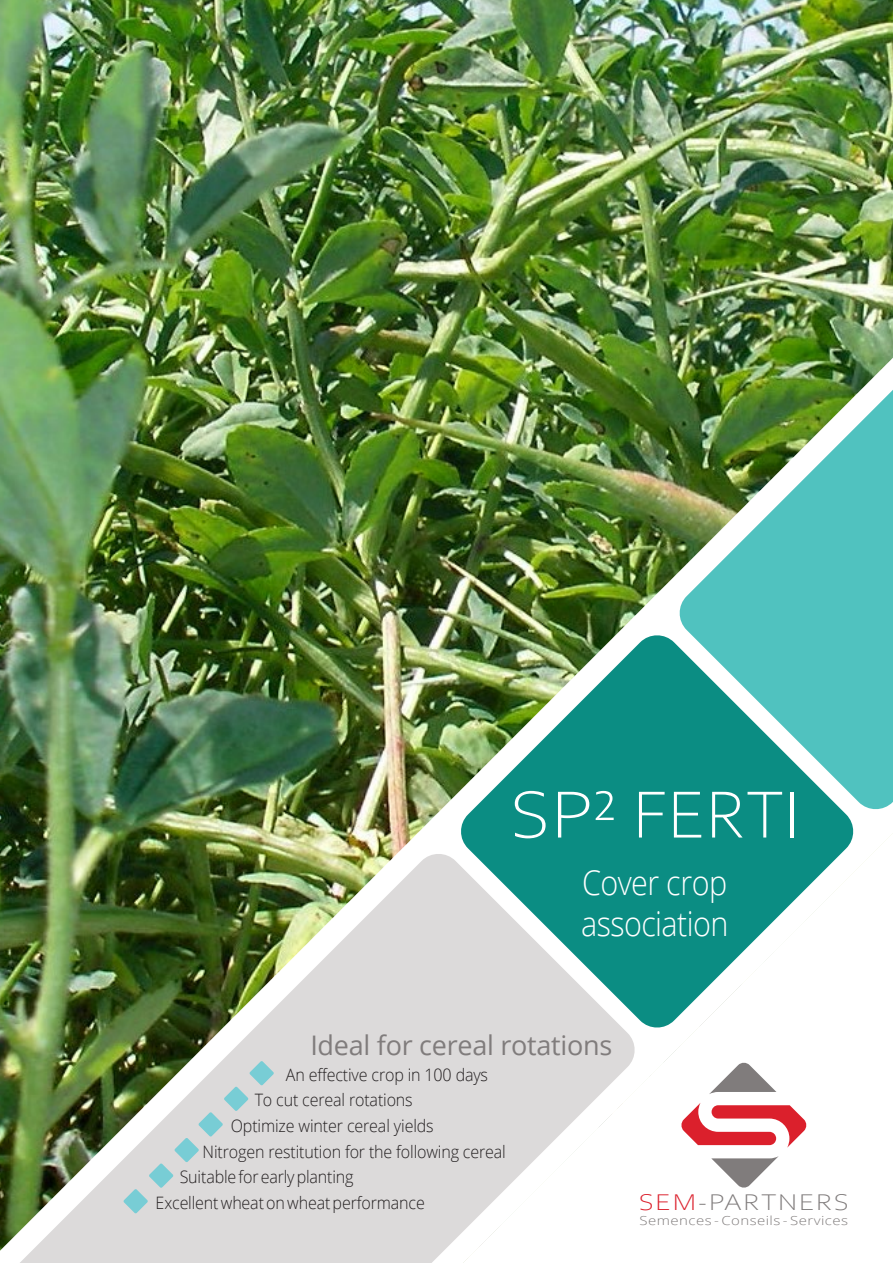
<style>
.page{position:relative;width:893px;height:1263px;background:#fff}
.page>*{position:absolute;margin:0;border:0;box-sizing:border-box;transform-origin:0 0}
.t1{font:300 70.05px "Corbel";letter-spacing:.01em;color:#fff;scale:1.1 1}
.t2{font:300 33.9px/40.8px "Open Sans";letter-spacing:-.02em;color:#fff;scale:.9 1}
.t3{font:27px "Open Sans";letter-spacing:-.01em;color:#807c7c}
.t4{font:300 23.85px "Corbel";letter-spacing:.06em;color:#807c7c;scale:1.2 1}
.t5{font:300 17.1px "Open Sans";letter-spacing:-.01em;color:#231f20;scale:.94 1}
.t6{font:300 12.45px "Open Sans";letter-spacing:.03em;color:#807c7c;scale:1.21 1}
.s1{color:#db202c}
</style>
<div class="page">
<img style="left:0;top:0;width:893px;height:260px">
<img style="left:0;top:260px;width:893px;height:591px">
<img style="left:677px;top:339px;width:216px;height:242px">
<img style="left:0;top:851px;width:259px;height:412px">
<img style="left:259px;top:581px;width:634px;height:682px">
<svg style="left:681px;top:1103px;width:126px;height:45px"></svg>
<svg style="left:709px;top:1062px;width:67px;height:32px"></svg>
<svg style="left:711px;top:1156px;width:68px;height:32px"></svg>
<svg style="left:123px;top:1061px;width:151px;height:152px"></svg>
<h1 class="t1" style="left:510px;top:769px;width:265px">SP² FERTI</h1>
<h2 class="t2" style="left:581px;top:862px;width:165px">Cover crop association</h2>
<h3 class="t3" style="left:310px;top:1027px;width:303px">Ideal for cereal rotations</h3>
<p class="t5" style="left:286px;top:1063px;width:217px">An effective crop in 100 days</p>
<p class="t5" style="left:255px;top:1088px;width:170px">To cut cereal rotations</p>
<p class="t5" style="left:231px;top:1114px;width:217px">Optimize winter cereal yields</p>
<p class="t5" style="left:203px;top:1139px;width:324px">Nitrogen restitution for the following cereal</p>
<p class="t5" style="left:180px;top:1165px;width:187px">Suitable for early planting</p>
<p class="t5" style="left:156px;top:1191px;width:288px">Excellent wheat on wheat performance</p>
<h3 class="t4" style="left:639px;top:1186px;width:177px"><span class="s1">SEM</span>-PARTNERS</h3>
<p class="t6" style="left:640px;top:1211px;width:174px">Semences - Conseils - Services</p>
</div>
